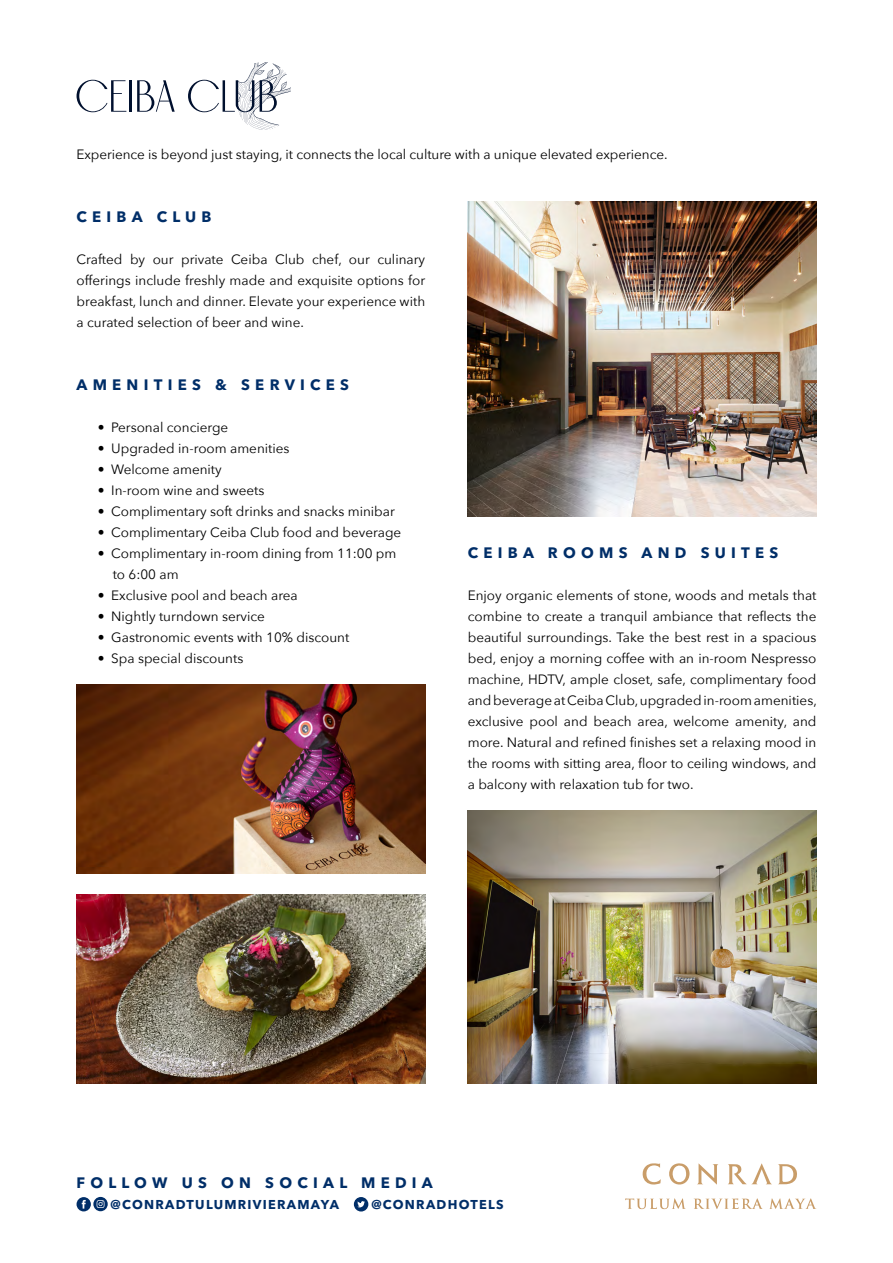
<style>
.page{position:relative;width:893px;height:1263px;background:#fff}
.page>*{position:absolute;margin:0;border:0;box-sizing:border-box;transform-origin:0 0}
.t1{font:700 15px "Avenir Next LT Pro";letter-spacing:.35em;color:#002e68}
.t2{font:13.5px/21px "Avenir Next";color:#000;text-align:justify}
.t3{font:700 12.75px "Avenir Next LT Pro";letter-spacing:.1em;color:#002e68}
</style>
<div class="page">
<img style="left:468px;top:201px;width:348px;height:315px">
<img style="left:77px;top:684px;width:348px;height:189px">
<img style="left:77px;top:894px;width:348px;height:189px">
<img style="left:468px;top:810px;width:348px;height:273px">
<svg style="left:77px;top:80px;width:49px;height:32px"></svg>
<hr style="left:129px;top:80px;width:3px;height:32px;background:#00102e">
<svg style="left:137px;top:80px;width:38px;height:32px"></svg>
<svg style="left:188px;top:62px;width:103px;height:68px"></svg>
<svg style="left:669px;top:1163px;width:20px;height:22px"></svg>
<svg style="left:697px;top:1163px;width:21px;height:22px"></svg>
<svg style="left:778px;top:1164px;width:19px;height:20px"></svg>
<svg style="left:642px;top:1163px;width:19px;height:21px"></svg>
<svg style="left:728px;top:1163px;width:44px;height:21px"></svg>
<svg style="left:769px;top:1198px;width:47px;height:11px"></svg>
<svg style="left:625px;top:1198px;width:61px;height:11px"></svg>
<svg style="left:694px;top:1198px;width:69px;height:11px"></svg>
<div style="left:77px;top:1197px;width:14px;height:14px;background:#002e68;border-radius:7px"></div>
<svg style="left:82px;top:1200px;width:4px;height:8px"></svg>
<svg style="left:93px;top:1197px;width:15px;height:14px"></svg>
<svg style="left:97px;top:1200px;width:7px;height:8px"></svg>
<div style="left:354px;top:1197px;width:14px;height:14px;background:#002e68;border-radius:7px"></div>
<svg style="left:357px;top:1201px;width:8px;height:6px"></svg>
<p class="t2" style="left:77px;top:143px;width:592px">Experience is beyond just staying, it connects the local culture with a unique elevated experience.</p>
<p class="t1" style="left:77px;top:208px;width:136px">CEIBA CLUB</p>
<p class="t2" style="left:77px;top:248px;width:350px">Crafted by our private Ceiba Club chef, our culinary offerings include freshly made and exquisite options for breakfast, lunch and dinner. Elevate your experience with a curated selection of beer and wine.</p>
<p class="t1" style="left:77px;top:376px;width:274px">AMENITIES &amp; SERVICES</p>
<p class="t2" style="left:98px;top:416px;width:132px">• Personal concierge</p>
<p class="t2" style="left:98px;top:437px;width:193px">• Upgraded in-room amenities</p>
<p class="t2" style="left:98px;top:458px;width:126px">• Welcome amenity</p>
<p class="t2" style="left:98px;top:479px;width:168px">• In-room wine and sweets</p>
<p class="t2" style="left:98px;top:500px;width:299px">• Complimentary soft drinks and snacks minibar</p>
<p class="t2" style="left:98px;top:521px;width:305px">• Complimentary Ceiba Club food and beverage</p>
<p class="t2" style="left:113px;top:542px;width:285px;text-indent:-15px">• Complimentary in-room dining from 11:00 pm to 6:00 am</p>
<p class="t2" style="left:98px;top:584px;width:201px">• Exclusive pool and beach area</p>
<p class="t2" style="left:98px;top:605px;width:169px">• Nightly turndown service</p>
<p class="t2" style="left:98px;top:626px;width:253px">• Gastronomic events with 10% discount</p>
<p class="t2" style="left:98px;top:647px;width:147px">• Spa special discounts</p>
<p class="t1" style="left:468px;top:544px;width:312px">CEIBA ROOMS AND SUITES</p>
<p class="t2" style="left:468px;top:584px;width:351px">Enjoy organic elements of stone, woods and metals that combine to create a tranquil ambiance that reflects the beautiful surroundings. Take the best rest in a spacious bed, enjoy a morning coffee with an in-room Nespresso machine, HDTV, ample closet, safe, complimentary food and beverage at Ceiba Club, upgraded in-room amenities, exclusive pool and beach area, welcome amenity, and more. Natural and refined finishes set a relaxing mood in the rooms with sitting area, floor to ceiling windows, and a balcony with relaxation tub for two.</p>
<p class="t1" style="left:77px;top:1174px;width:358px">FOLLOW US ON SOCIAL MEDIA</p>
<p class="t3" style="left:111px;top:1197px;width:230px">@CONRADTULUMRIVIERAMAYA</p>
<p class="t3" style="left:371px;top:1197px;width:134px">@CONRADHOTELS</p>
</div>
